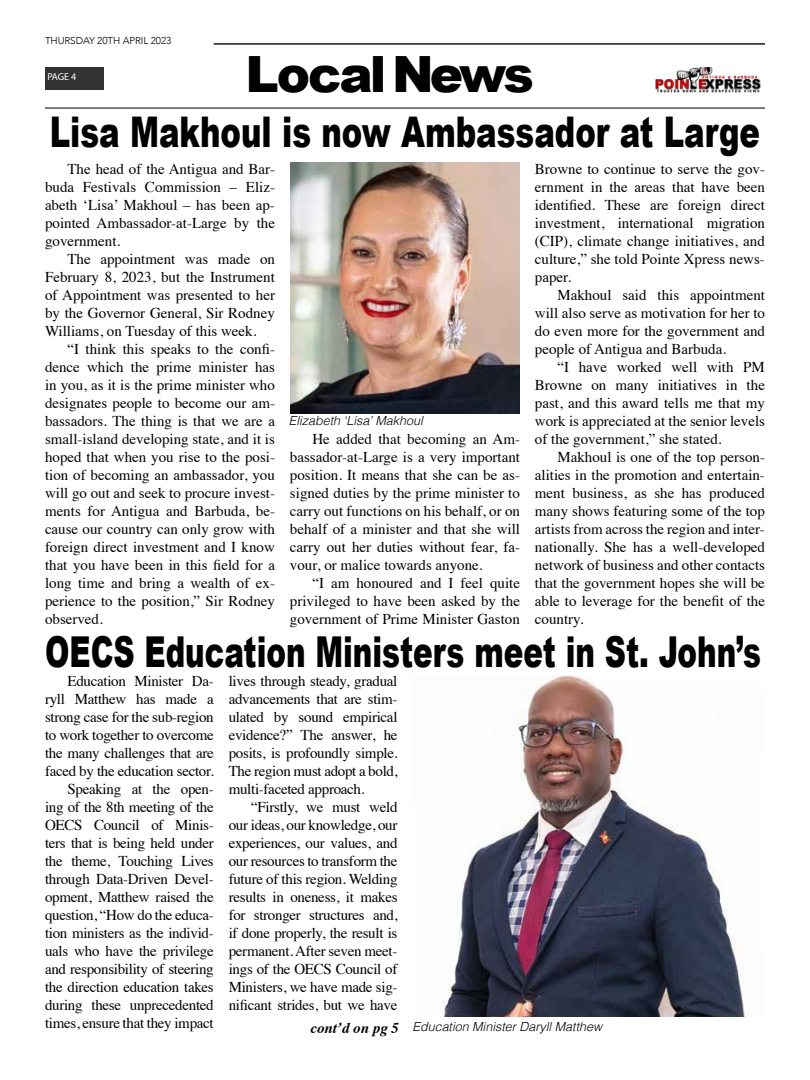
<style>
.page{position:relative;width:810px;height:1080px;background:#fff}
.page>*{position:absolute;margin:0;border:0;box-sizing:border-box;transform-origin:0 0}
.t1{font:900 50px "Arial";letter-spacing:-.06em;color:#000}
.t2{font:900 42.62px "Arial";color:#000;scale:.69 1}
.t3{font:900 42.25px "Arial";color:#000;scale:.73 1}
.t4{font:15px/18px "Times";letter-spacing:-.02em;color:#000;text-align:justify}
.t5{font:italic 300 12.5px "Helvetica";color:#000}
.t6{font:300 10px "Avenir";letter-spacing:-.01em;color:#000}
.t7{font:10px "Myriad Pro";color:#fff}
.s1{font-family:"Times";font-weight:700;font-size:15px}
</style>
<div class="page">
<div style="left:45px;top:67px;width:58px;height:22px;background:#333"></div>
<img style="left:656px;top:67px;width:105px;height:25px">
<hr style="left:45px;top:107px;width:720px;height:2px;background:#333">
<hr style="left:214px;top:43px;width:551px;height:2px;background:#333">
<img style="left:441px;top:675px;width:307px;height:341px">
<img style="left:290px;top:162px;width:230px;height:252px">
<p class="t6" style="left:45px;top:34px;width:128px">THURSDAY 20TH APRIL 2023</p>
<p class="t7" style="left:47px;top:71px;width:31px">PAGE 4</p>
<h1 class="t1" style="left:245px;top:38px;width:290px">Local News</h1>
<h3 class="t3" style="left:50px;top:101px;width:975px">Lisa Makhoul is now Ambassador at Large</h3>
<p class="t4" style="left:45px;top:158px;width:232px;text-indent:22px">The head of the Antigua and Bar&shy;buda Festivals Commission – Eliz&shy;abeth ‘Lisa’ Makhoul – has been ap&shy;pointed Ambassador-at-Large by the government.</p>
<p class="t4" style="left:45px;top:248px;width:232px;text-indent:22px">The appointment was made on February 8, 2023, but the Instrument of Appointment was presented to her by the Governor General, Sir Rodney Williams, on Tuesday of this week.</p>
<p class="t4" style="left:45px;top:338px;width:232px;text-indent:22px">“I think this speaks to the confi&shy;dence which the prime minister has in you, as it is the prime minister who designates people to become our am&shy;bassadors. The thing is that we are a small-island developing state, and it is hoped that when you rise to the posi&shy;tion of becoming an ambassador, you will go out and seek to procure invest&shy;ments for Antigua and Barbuda, be&shy;cause our country can only grow with foreign direct investment and I know that you have been in this field for a long time and bring a wealth of ex&shy;perience to the position,” Sir Rodney observed.</p>
<p class="t5" style="left:289px;top:410px;width:136px">Elizabeth ‘Lisa’ Makhoul</p>
<p class="t4" style="left:290px;top:428px;width:232px;text-indent:22px">He added that becoming an Am&shy;bassador-at-Large is a very important position. It means that she can be as&shy;signed duties by the prime minister to carry out functions on his behalf, or on behalf of a minister and that she will carry out her duties without fear, fa&shy;vour, or malice towards anyone.</p>
<p class="t4" style="left:290px;top:572px;width:232px;text-indent:22px">“I am honoured and I feel quite privileged to have been asked by the government of Prime Minister Gaston</p>
<p class="t4" style="left:535px;top:158px;width:232px">Browne to continue to serve the gov&shy;ernment in the areas that have been identified. These are foreign direct investment, international migration (CIP), climate change initiatives, and culture,” she told Pointe Xpress news&shy;paper.</p>
<p class="t4" style="left:535px;top:284px;width:232px;text-indent:22px">Makhoul said this appointment will also serve as motivation for her to do even more for the government and people of Antigua and Barbuda.</p>
<p class="t4" style="left:535px;top:356px;width:232px;text-indent:22px">“I have worked well with PM Browne on many initiatives in the past, and this award tells me that my work is appreciated at the senior levels of the government,” she stated.</p>
<p class="t4" style="left:535px;top:446px;width:232px;text-indent:22px">Makhoul is one of the top person&shy;alities in the promotion and entertain&shy;ment business, as she has produced many shows featuring some of the top artists from across the region and inter&shy;nationally. She has a well-developed network of business and other contacts that the government hopes she will be able to leverage for the benefit of the country.</p>
<h2 class="t2" style="left:45px;top:621px;width:1040px">OECS Education Ministers meet in St. John’s</h2>
<p class="t4" style="left:45px;top:671px;width:170px;text-align:right">Education Minister Da&shy;ryll Matthew has made a strong case for the sub-region to work together to overcome the many challenges that are faced by the education sector.<br>Speaking at the open-<br>ing of the 8th meeting of the<br>OECS Council of Minis&shy;ters that is being held under the theme, Touching Lives through Data-Driven Devel&shy;opment, Matthew raised the question, “How do the educa&shy;tion ministers as the individ&shy;uals who have the privilege and responsibility of steering the direction education takes during these unprecedented times, ensure that they impact</p>
<p class="t4" style="left:229px;top:671px;width:170px">lives through steady, gradual advancements that are stim&shy;ulated by sound empirical evidence?” The answer, he posits, is profoundly simple.<br>The region must adopt a bold, multi-faceted approach.</p>
<p class="t4" style="left:229px;top:797px;width:170px;text-indent:22px">“Firstly, we must weld our ideas, our knowledge, our experiences, our values, and our resources to transform the future of this region. Welding results in oneness, it makes for stronger structures and, if done properly, the result is permanent. After seven meet&shy;ings of the OECS Council of Ministers, we have made sig&shy;nificant strides, but we have</p>
<p class="t5" style="left:310px;top:1016px;width:293px"><span class="s1">cont’d on pg 5</span> Education Minister Daryll Matthew</p>
</div>
